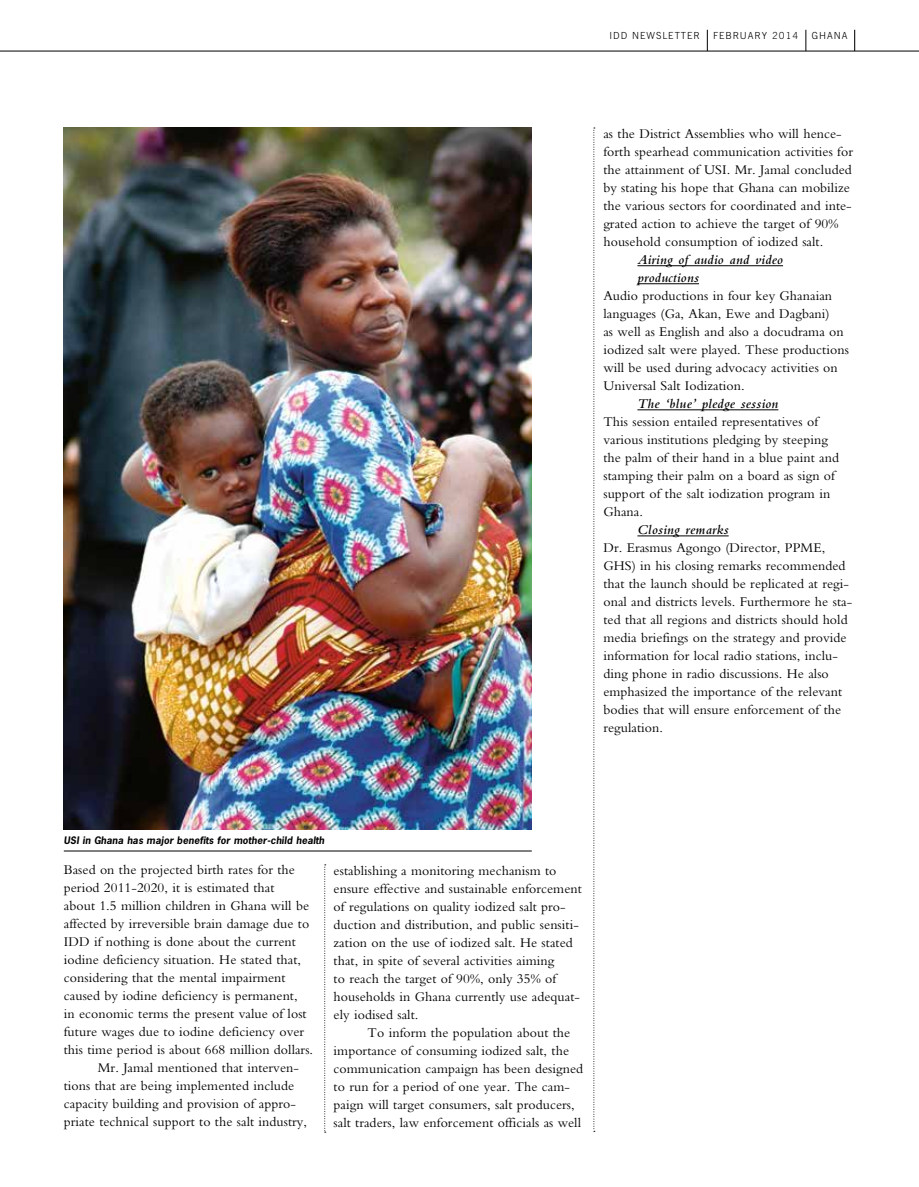
<style>
.page{position:relative;width:919px;height:1187px;background:#fff}
.page>*{position:absolute;margin:0;border:0;box-sizing:border-box;transform-origin:0 0}
.t1{font:13.8px/18px "Bembo";letter-spacing:.005em;color:#000}
.t2{font:italic 600 13.8px/18px "Bembo";letter-spacing:.025em;color:#000}
.t3{font:italic 700 9.75px "News Gothic";letter-spacing:.01em;color:#000}
.t4{font:300 9.75px "News Gothic BT";letter-spacing:.1em;color:#000}
.s1{font-size:21px;color:#fff}
</style>
<div class="page">
<hr style="left:637px;top:265px;width:146px;height:1px;background:#000">
<hr style="left:637px;top:283px;width:62px;height:1px;background:#000">
<hr style="left:637px;top:409px;width:141px;height:1px;background:#000">
<hr style="left:637px;top:535px;width:91px;height:1px;background:#000">
<svg style="left:805px;top:30px;width:1px;height:21px"></svg>
<svg style="left:854px;top:30px;width:1px;height:21px"></svg>
<svg style="left:707px;top:30px;width:1px;height:21px"></svg>
<hr style="left:0;top:51px;width:918px;height:1px;background:#000">
<img style="left:64px;top:128px;width:467px;height:701px">
<svg style="left:324px;top:864px;width:2px;height:268px"></svg>
<svg style="left:593px;top:128px;width:2px;height:1003px"></svg>
<hr style="left:64px;top:850px;width:467px;height:1px;background:#000">
<p class="t4" style="left:609px;top:29px;width:92px">IDD NEWSLETTER</p>
<p class="t4" style="left:713px;top:29px;width:87px">FEBRUARY 2014</p>
<p class="t4" style="left:811px;top:29px;width:77px">GHANA <span class="s1">13</span></p>
<p class="t1" style="left:603px;top:125px;width:251px">as the District Assemblies who will hence&shy;forth spearhead communication activities for the attainment of USI. Mr. Jamal concluded by stating his hope that Ghana can mobilize the various sectors for coordinated and inte&shy;grated action to achieve the target of 90% household consumption of iodized salt.</p>
<p class="t2" style="left:637px;top:251px;width:147px">Airing of audio and video productions</p>
<p class="t1" style="left:603px;top:287px;width:247px">Audio productions in four key Ghanaian languages (Ga, Akan, Ewe and Dagbani)<br>as well as English and also a docudrama on iodized salt were played. These productions will be used during advocacy activities on Universal Salt Iodization.</p>
<p class="t2" style="left:637px;top:395px;width:142px">The ‘blue’ pledge session</p>
<p class="t1" style="left:603px;top:413px;width:237px">This session entailed representatives of various institutions pledging by steeping the palm of their hand in a blue paint and stamping their palm on a board as sign of support of the salt iodization program in Ghana.</p>
<p class="t2" style="left:637px;top:521px;width:93px">Closing remarks</p>
<p class="t1" style="left:603px;top:539px;width:250px">Dr. Erasmus Agongo (Director, PPME, GHS) in his closing remarks recommended that the launch should be replicated at regi&shy;onal and districts levels. Furthermore he sta&shy;ted that all regions and districts should hold media briefings on the strategy and provide information for local radio stations, inclu&shy;ding phone in radio discussions. He also emphasized the importance of the relevant bodies that will ensure enforcement of the regulation.</p>
<p class="t3" style="left:64px;top:833px;width:262px">USI in Ghana has major benefits for mother-child health</p>
<p class="t1" style="left:64px;top:860px;width:233px">Based on the projected birth rates for the</p>
<p class="t1" style="left:64px;top:878px;width:212px">period 2011-2020, it is estimated that</p>
<p class="t1" style="left:64px;top:896px;width:247px">about 1.5 million children in Ghana will be</p>
<p class="t1" style="left:64px;top:914px;width:247px">affected by irreversible brain damage due to</p>
<p class="t1" style="left:64px;top:932px;width:233px">IDD if nothing is done about the current</p>
<p class="t1" style="left:64px;top:950px;width:239px">iodine deficiency situation. He stated that,</p>
<p class="t1" style="left:64px;top:968px;width:223px">considering that the mental impairment</p>
<p class="t1" style="left:64px;top:986px;width:235px">caused by iodine deficiency is permanent,</p>
<p class="t1" style="left:64px;top:1004px;width:244px">in economic terms the present value of lost</p>
<p class="t1" style="left:64px;top:1022px;width:242px">future wages due to iodine deficiency over</p>
<p class="t1" style="left:64px;top:1040px;width:251px">this time period is about 668 million dollars.</p>
<p class="t1" style="left:98px;top:1058px;width:203px">Mr. Jamal mentioned that interven-</p>
<p class="t1" style="left:64px;top:1076px;width:232px">tions that are being implemented include</p>
<p class="t1" style="left:64px;top:1094px;width:233px">capacity building and provision of appro-</p>
<p class="t1" style="left:64px;top:1112px;width:245px">priate technical support to the salt industry,</p>
<p class="t1" style="left:333px;top:861px;width:250px">establishing a monitoring mechanism to ensure effective and sustainable enforcement of regulations on quality iodized salt pro&shy;duction and distribution, and public sensiti&shy;zation on the use of iodized salt. He stated that, in spite of several activities aiming<br>to reach the target of 90%, only 35% of households in Ghana currently use adequat&shy;ely iodised salt.</p>
<p class="t1" style="left:333px;top:1023px;width:251px;text-indent:34px">To inform the population about the importance of consuming iodized salt, the communication campaign has been designed to run for a period of one year. The cam&shy;paign will target consumers, salt producers, salt traders, law enforcement officials as well</p>
</div>
